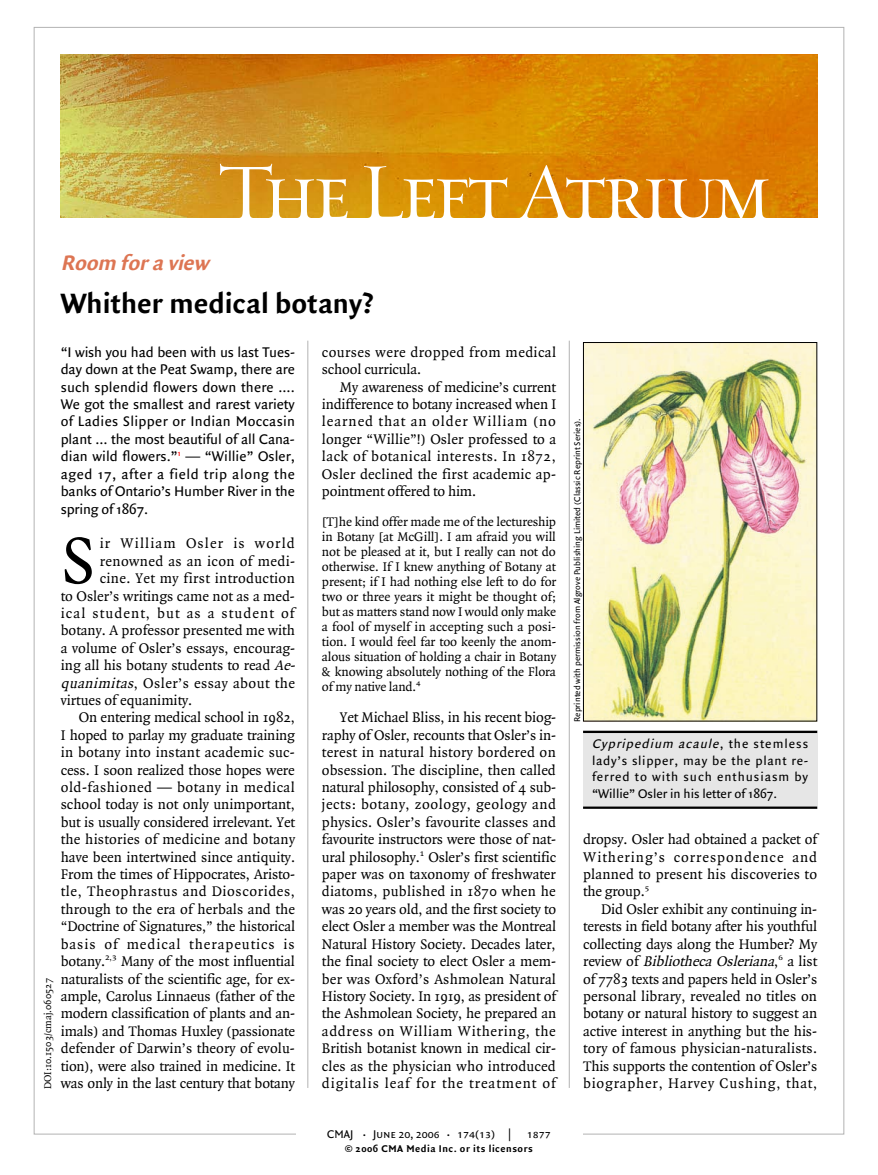
<style>
.page{position:relative;width:878px;height:1175px;background:#fff}
.page>*{position:absolute;margin:0;border:0;box-sizing:border-box;transform-origin:0 0}
.t1{font:82.5px "Requiem Display HTF Small Caps";letter-spacing:-.06em;color:#fff}
.t2{font:70.35px "Quadraat";color:#000}
.t3{font:700 30px "Quadraat Sans";color:#000}
.t4{font:italic 700 22.5px "Quadraat Sans";color:#dd7553}
.t5{font:15px/17.4px "Quadraat";color:#000;text-align:justify}
.t6{font:15px/17.4px "Quadraat Sans";letter-spacing:-.01em;color:#000;text-align:justify}
.t7{font:15px/17.4px "Quadraat";letter-spacing:.025em;color:#000}
.t8{font:15px "Quadraat";letter-spacing:.02em;color:#000}
.t9{font:15px "Quadraat";letter-spacing:.075em;color:#000}
.t10{font:15px "Quadraat";letter-spacing:.03em;color:#000}
.t11{font:15px "Quadraat";letter-spacing:.04em;color:#000}
.t12{font:15px "Quadraat";letter-spacing:.055em;color:#000}
.t13{font:15px "Quadraat";letter-spacing:.035em;color:#000}
.t14{font:15px "Quadraat";letter-spacing:.065em;color:#000}
.t15{font:13.5px/15px "Quadraat";letter-spacing:-.01em;color:#000;text-align:justify}
.t16{font:13.5px/16.5px "Quadraat Sans";color:#000;text-align:justify}
.t17{font:12px "Quadraat Sans Caps";color:#000}
.t18{font:700 10.5px "Quadraat Sans";letter-spacing:.05em;color:#000}
.t19{font:10.5px "Quadraat";color:#000}
.t20{font:9px "Quadraat Sans";color:#000}
.s1{font-style:italic}
.s2{font-size:9px}
</style>
<div class="page">
<img style="left:61px;top:54px;width:756px;height:164px">
<hr style="left:569px;top:340px;width:1px;height:748px;background:#b3b3b3">
<hr style="left:307px;top:340px;width:1px;height:748px;background:#b3b3b3">
<img style="left:585px;top:344px;width:230px;height:375px">
<div style="left:583px;top:342px;width:234px;height:379px;border:1px solid #000"></div>
<div style="left:583px;top:730px;width:234px;height:79px;background:#e6e6e6"></div>
<hr style="left:583px;top:730px;width:234px;height:3px;background:#000">
<hr style="left:583px;top:806px;width:234px;height:2px;background:#000">
<h1 class="t1" style="left:217px;top:142px;width:557px">The Left Atrium</h1>
<h3 class="t4" style="left:61px;top:250px;width:155px">Room fora view</h3>
<h3 class="t3" style="left:61px;top:286px;width:314px">Whither medical botany?</h3>
<p class="t6" style="left:61px;top:344px;width:236px">“I wish you had been with us last Tues&shy;day down at the Peat Swamp, there are such splendid flowers down there ….<br>We got the smallest and rarest variety of Ladies Slipper or Indian Moccasin plant … the most beautiful of all Cana&shy;dian wild flowers.”<sup>1</sup> — “Willie” Osler, aged 17, after a field trip along the banks of Ontario’s Humber River in the spring of 1867.</p>
<h2 class="t2" style="left:61px;top:528px;width:36px">S</h2>
<p class="t9" style="left:100px;top:536px;width:196px">ir William Osler is world</p>
<p class="t7" style="left:100px;top:552px;width:197px">renowned as an icon of medi-</p>
<p class="t8" style="left:100px;top:571px;width:196px">cine. Yet my first introduction</p>
<p class="t5" style="left:61px;top:587px;width:236px">to Osler’s writings came not as a med-</p>
<p class="t9" style="left:61px;top:606px;width:235px">ical student, but as a student of</p>
<p class="t5" style="left:61px;top:622px;width:236px">botany. A professor presented me with</p>
<p class="t5" style="left:61px;top:639px;width:236px">a volume of Osler’s essays, encourag-</p>
<p class="t5" style="left:61px;top:657px;width:239px">ing all his botany students to read <span class="s1">Ae-</span></p>
<p class="t10" style="left:61px;top:676px;width:236px"><span class="s1">quanimitas</span>, Osler’s essay about the</p>
<p class="t5" style="left:61px;top:692px;width:133px">virtues of equanimity.</p>
<p class="t5" style="left:79px;top:709px;width:218px">On entering medical school in 1982,</p>
<p class="t5" style="left:61px;top:726px;width:236px">I hoped to parlay my graduate training</p>
<p class="t8" style="left:61px;top:745px;width:236px">in botany into instant academic suc-</p>
<p class="t5" style="left:61px;top:761px;width:235px">cess. I soon realized those hopes were</p>
<p class="t13" style="left:61px;top:780px;width:236px">old-fashioned — botany in medical</p>
<p class="t5" style="left:61px;top:796px;width:236px">school today is not only unimportant,</p>
<p class="t5" style="left:61px;top:813px;width:236px">but is usually considered irrelevant. Yet</p>
<p class="t5" style="left:61px;top:831px;width:236px">the histories of medicine and botany</p>
<p class="t5" style="left:61px;top:848px;width:236px">have been intertwined since antiquity.</p>
<p class="t5" style="left:61px;top:866px;width:236px">From the times of Hippocrates, Aristo-</p>
<p class="t11" style="left:61px;top:884px;width:236px">tle, Theophrastus and Dioscorides,</p>
<p class="t5" style="left:61px;top:900px;width:236px">through to the era of herbals and the</p>
<p class="t5" style="left:61px;top:918px;width:236px">“Doctrine of Signatures,” the historical</p>
<p class="t14" style="left:61px;top:937px;width:235px">basis of medical therapeutics is</p>
<p class="t5" style="left:61px;top:953px;width:235px">botany.<sup>2,3</sup> Many of the most influential</p>
<p class="t5" style="left:61px;top:970px;width:236px">naturalists of the scientific age, for ex-</p>
<p class="t5" style="left:61px;top:987px;width:236px">ample, Carolus Linnaeus (father of the</p>
<p class="t5" style="left:61px;top:1005px;width:236px">modern classification of plants and an-</p>
<p class="t5" style="left:61px;top:1022px;width:236px">imals) and Thomas Huxley (passionate</p>
<p class="t5" style="left:61px;top:1040px;width:236px">defender of Darwin’s theory of evolu-</p>
<p class="t5" style="left:61px;top:1057px;width:236px">tion), were also trained in medicine. It</p>
<p class="t5" style="left:61px;top:1074px;width:236px">was only in the last century that botany</p>
<p class="t19" style="left:43px;top:1089px;width:112px;rotate:-90deg">DOI:10.1503/cmaj.060527</p>
<p class="t7" style="left:322px;top:344px;width:236px">courses were dropped from medical school curricula.</p>
<p class="t5" style="left:322px;top:378px;width:236px;text-indent:18px">My awareness of medicine’s current indifference to botany increased when I learned that an older William (no longer “Willie”!) Osler professed to a lack of botanical interests. In 1872, Osler declined the first academic ap&shy;pointment offered to him.</p>
<p class="t15" style="left:322px;top:514px;width:236px">[T]he kind offer made me of the lectureship in Botany [at McGill]. I am afraid you will not be pleased at it, but I really can not do otherwise. If I knew anything of Botany at present; if I had nothing else left to do for two or three years it might be thought of; but as matters stand now I would only make a fool of myself in accepting such a posi&shy;tion. I would feel far too keenly the anom&shy;alous situation of holding a chair in Botany &amp; knowing absolutely nothing of the Flora of my native land.<sup>4</sup></p>
<p class="t5" style="left:322px;top:709px;width:236px;text-indent:18px">Yet Michael Bliss, in his recent biog&shy;raphy of Osler, recounts that Osler’s in&shy;terest in natural history bordered on obsession. The discipline, then called natural philosophy, consisted of 4 sub&shy;jects: botany, zoology, geology and physics. Osler’s favourite classes and favourite instructors were those of nat&shy;ural philosophy.<sup>1</sup> Osler’s first scientific paper was on taxonomy of freshwater diatoms, published in 1870 when he was 20 years old, and the first society to elect Osler a member was the Montreal Natural History Society. Decades later, the final society to elect Osler a mem&shy;ber was Oxford’s Ashmolean Natural History Society. In 1919, as president of the Ashmolean Society, he prepared an address on William Withering, the British botanist known in medical cir&shy;cles as the physician who introduced digitalis leaf for the treatment of</p>
<p class="t17" style="left:327px;top:1127px;width:225px">CMAJ <span class="s2">•</span> June 20, 2006 <span class="s2">•</span> 174(13) | 1877</p>
<p class="t18" style="left:345px;top:1142px;width:189px">© 2006 CMA Media Inc. or its licensors</p>
<p class="t20" style="left:573px;top:722px;width:305px;rotate:-90deg">Reprinted with permission from Algrove Publishing Limited (Classic Reprint Series).</p>
<p class="t16" style="left:592px;top:736px;width:218px"><span class="s1">Cypripedium acaule</span>, t h e ste m l e s s lady’s slipper, may be the plant re&shy;ferred to with such enthusiasm by “Willie” Osler in his letter of 1867.</p>
<p class="t5" style="left:583px;top:831px;width:236px">dropsy. Osler had obtained a packet of Withering’s correspondence and planned to present his discoveries to the group.<sup>5</sup></p>
<p class="t5" style="left:583px;top:900px;width:236px;text-indent:18px">Did Osler exhibit any continuing in&shy;terests in field botany after his youthful collecting days along the Humber? My r e v i e w o f <span class="s1">Bibliotheca Osleriana</span>, <sup>6</sup> a l i s t of 7783 texts and papers held in Osler’s personal library, revealed no titles on botany or natural history to suggest an active interest in anything but the his&shy;tory of famous physician-naturalists.<br>This supports the contention of Osler’s</p>
<p class="t12" style="left:583px;top:1076px;width:236px">biographer, Harvey Cushing, that,</p>
</div>
